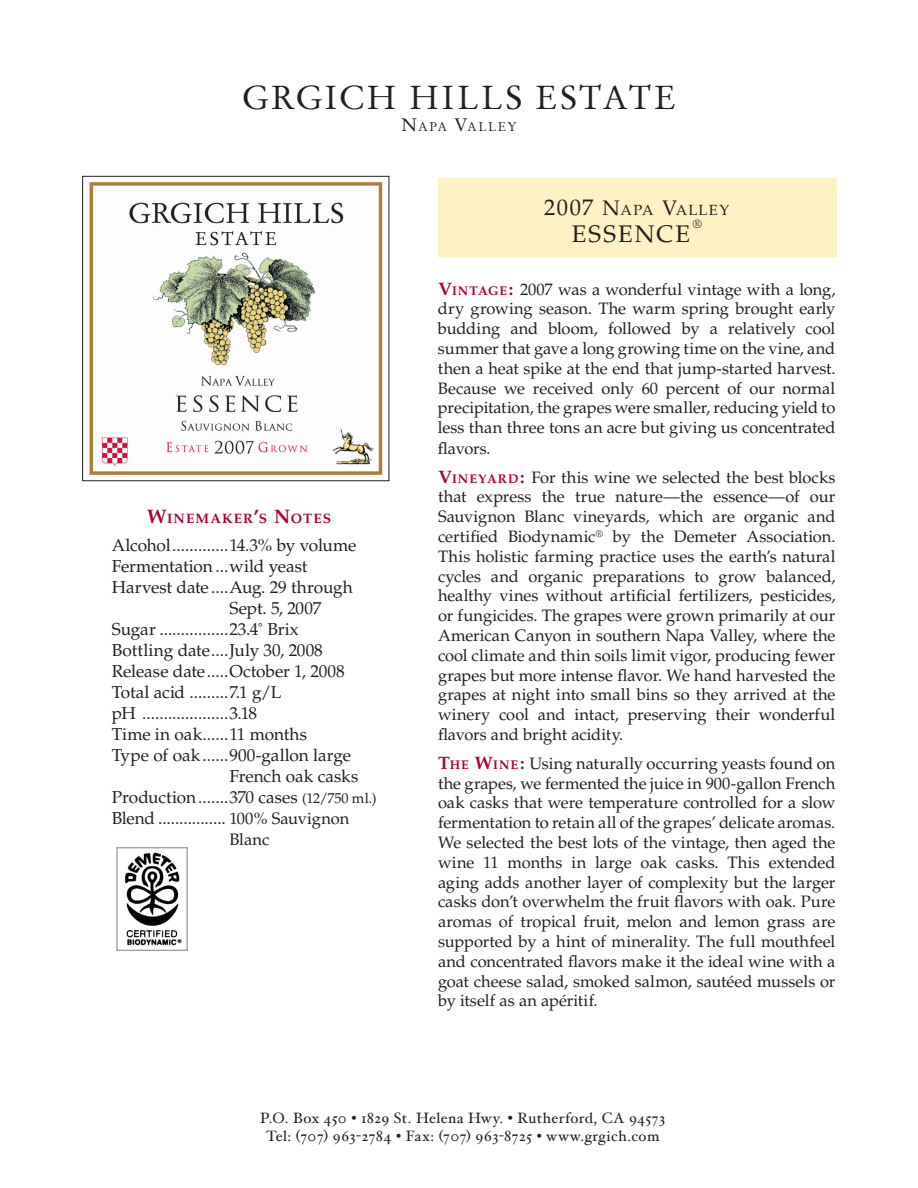
<style>
.page{position:relative;width:918px;height:1188px;background:#fff}
.page>*{position:absolute;margin:0;border:0;box-sizing:border-box;transform-origin:0 0}
.t1{font:33px "Stempel Garamond";letter-spacing:.065em;color:#231f20}
.t2{font:24px "Palatino";letter-spacing:.08em;color:#231f20}
.t3{font:17.25px "Palatino";letter-spacing:-.005em;color:#231f20}
.t4{font:16.5px/19.8px "Palatino";color:#231f20;text-align:justify}
.t5{font:15px/18px "Hoefler Text";letter-spacing:.025em;color:#231f20;text-align:center}
.t6{font:14.7px "Palatino";letter-spacing:.085em;color:#231f20}
.t7{font:700 13.65px "Palatino";letter-spacing:.08em;color:#ab0333}
.t8{font:12.6px "Stempel Garamond";letter-spacing:.105em;color:#231f20}
.t9{font:12px "Palatino";color:#231f20}
.s1{font-size:18px}
.s2{font-size:19.5px}
.s3{font-size:14.25px}
.s4{font-size:16.5px}
.s5{font-size:22.5px}
.s6{font-size:21px}
.s7{font-weight:700;font-size:18px;color:#ab0333}
.s8{font-weight:700;font-size:12.6px;color:#ab0333}
</style>
<div class="page">
<div style="left:438px;top:178px;width:399px;height:79px;background:#fef2c3"></div>
<div style="left:82px;top:176px;width:307px;height:305px;border:1px solid #231f20"></div>
<img style="left:89px;top:182px;width:294px;height:293px">
<img style="left:125px;top:853px;width:57px;height:93px">
<div style="left:116px;top:847px;width:72px;height:104px;border:1px solid #9d9fa2"></div>
<h1 class="t1" style="left:242px;top:78px;width:436px">GRGICH HILLS ESTATE</h1>
<p class="t8" style="left:401px;top:119px;width:117px"><span class="s1">N</span>APA <span class="s1">V</span>ALLEY</p>
<p class="t7" style="left:147px;top:510px;width:185px"><span class="s2">W</span>INEMAKER<span class="s2">’</span>S <span class="s2">N</span>OTES</p>
<p class="t3" style="left:112px;top:535px;width:246px">Alcohol.............14.3% by volume</p>
<p class="t3" style="left:112px;top:556px;width:197px">Fermentation...wild yeast</p>
<p class="t3" style="left:112px;top:577px;width:243px">Harvest date ....Aug. 29 through</p>
<p class="t3" style="left:229px;top:598px;width:93px">Sept. 5, 2007</p>
<p class="t3" style="left:112px;top:619px;width:188px">Sugar ................23.4˚ Brix</p>
<p class="t3" style="left:112px;top:640px;width:212px">Bottling date....July 30, 2008</p>
<p class="t3" style="left:112px;top:661px;width:234px">Release date.....October 1, 2008</p>
<p class="t3" style="left:112px;top:682px;width:171px">Total acid .........7.1 g/L</p>
<p class="t3" style="left:112px;top:703px;width:147px">pH ....................3.18</p>
<p class="t3" style="left:112px;top:724px;width:197px">Time in oak......11 months</p>
<p class="t3" style="left:112px;top:745px;width:241px">Type of oak......900-gallon large</p>
<p class="t3" style="left:229px;top:766px;width:130px">French oak casks</p>
<p class="t3" style="left:112px;top:787px;width:266px">Production.......370 cases <span class="s3">(12/750 ml.)</span></p>
<p class="t3" style="left:112px;top:808px;width:239px">Blend ................ <span class="s4">100% Sauvignon</span></p>
<p class="t4" style="left:230px;top:830px;width:41px">Blanc</p>
<p class="t6" style="left:544px;top:201px;width:186px"><span class="s5">2007</span> <span class="s6">N</span>APA <span class="s6">V</span>ALLEY</p>
<h2 class="t2" style="left:572px;top:219px;width:118px">ESSENCE</h2>
<p class="t9" style="left:693px;top:217px;width:10px">®</p>
<p class="t4" style="left:438px;top:279px;width:399px"><span class="s7">V</span><span class="s8">INTAGE</span><span class="s7">:</span> 2007 was a wonderful vintage with a long, dry growing season. The warm spring brought early budding and bloom, followed by a relatively cool summer that gave a long growing time on the vine, and then a heat spike at the end that jump-started harvest.<br>Because we received only 60 percent of our normal precipitation, the grapes were smaller, reducing yield to less than three tons an acre but giving us concentrated flavors.</p>
<p class="t4" style="left:438px;top:467px;width:399px"><span class="s7">V</span><span class="s8">INEYARD</span><span class="s7">:</span> For this wine we selected the best blocks that express the true nature—the essence—of our Sauvignon Blanc vineyards, which are organic and certified Biodynamic<sup>®</sup> by the Demeter Association.<br>This holistic farming practice uses the earth’s natural cycles and organic preparations to grow balanced, healthy vines without artificial fertilizers, pesticides, or fungicides. The grapes were grown primarily at our American Canyon in southern Napa Valley, where the cool climate and thin soils limit vigor, producing fewer grapes but more intense flavor. We hand harvested the grapes at night into small bins so they arrived at the winery cool and intact, preserving their wonderful flavors and bright acidity.</p>
<p class="t4" style="left:438px;top:754px;width:399px"><span class="s7">T</span><span class="s8">HE</span> <span class="s7">W</span><span class="s8">INE</span><span class="s7">:</span> Using naturally occurring yeasts found on the grapes, we fermented the juice in 900-gallon French oak casks that were temperature controlled for a slow fermentation to retain all of the grapes’ delicate aromas.<br>We selected the best lots of the vintage, then aged the wine 11 months in large oak casks. This extended aging adds another layer of complexity but the larger casks don’t overwhelm the fruit flavors with oak. Pure aromas of tropical fruit, melon and lemon grass are supported by a hint of minerality. The full mouthfeel and concentrated flavors make it the ideal wine with a goat cheese salad, smoked salmon, sautéed mussels or by itself as an apéritif.</p>
<p class="t5" style="left:260px;top:1109px;width:406px">P.O. Box 450 • 1829 St. Helena Hwy. • Rutherford, CA 94573<br>Tel: (707) 963-2784 • Fax: (707) 963-8725 • www.grgich.com</p>
</div>
